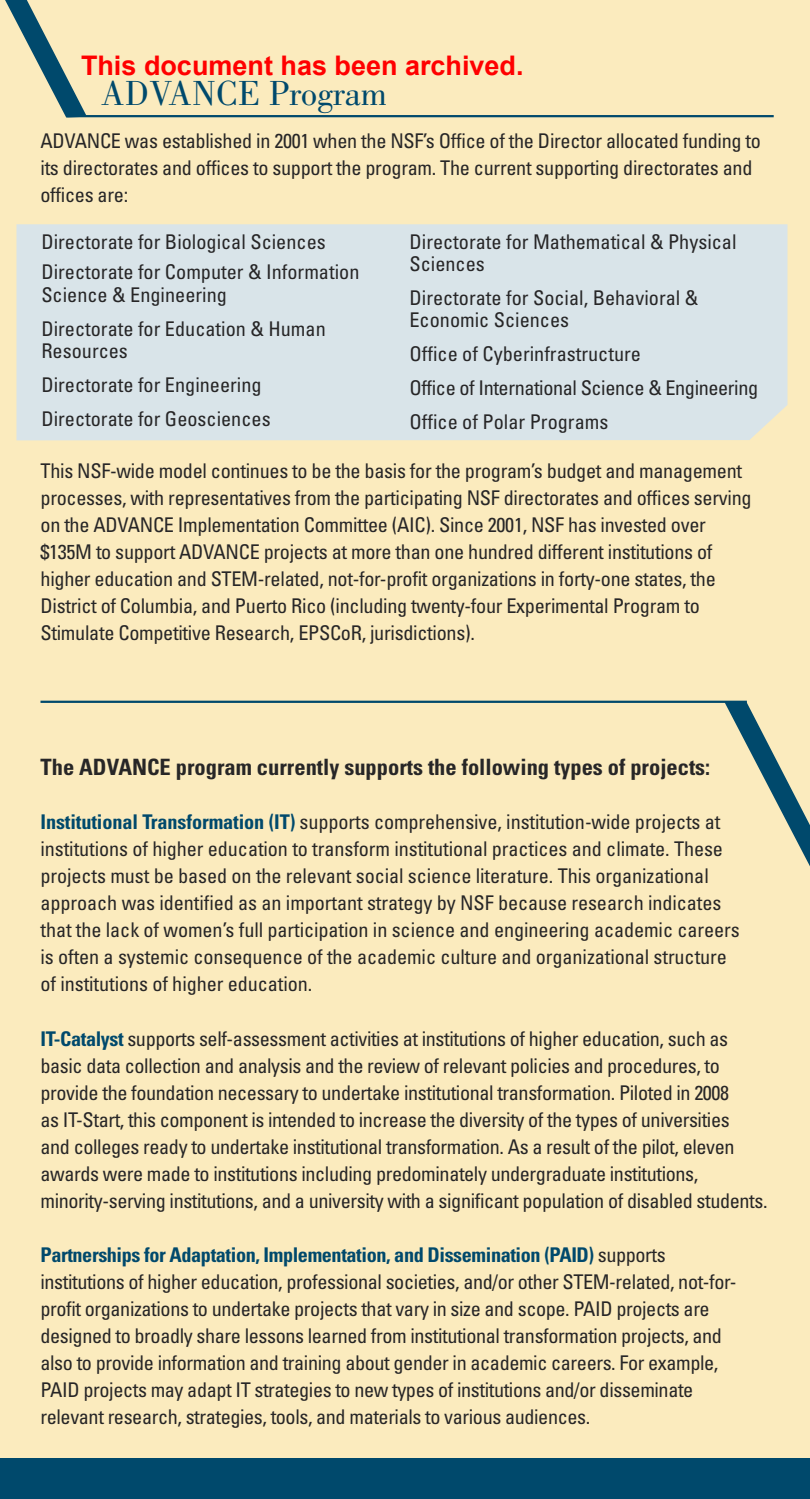
<style>
.page{position:relative;width:810px;height:1499px;background:#fff}
.page>*{position:absolute;margin:0;border:0;box-sizing:border-box;transform-origin:0 0}
.t1{font:36px "Bodoni";color:#00496c}
.t2{font:700 27px "Arial";color:#f00}
.t3{font:700 condensed 22.5px "Univers";color:#272627}
.t4{font:condensed 20.25px/27px "Univers";letter-spacing:-.015em;color:#272627}
.s1{font-weight:700;color:#00496c}
</style>
<div class="page">
<div style="left:0;top:0;width:810px;height:1498px;background:#fbebbe"></div>
<hr style="left:67px;top:115px;width:707px;height:2px;background:#00496c">
<svg style="left:5px;top:0;width:82px;height:118px"></svg>
<div style="left:0;top:1458px;width:810px;height:40px;background:#00496c"></div>
<hr style="left:40px;top:700px;width:707px;height:3px;background:#00496c">
<svg style="left:724px;top:702px;width:86px;height:164px"></svg>
<div style="left:16px;top:224px;width:772px;height:216px;background:#d9e4e9"></div>
<h2 class="t2" style="left:81px;top:47px;width:444px">This document has been archived.</h2>
<h2 class="t1" style="left:101px;top:80px;width:287px">ADVANCE Program</h2>
<p class="t4" style="left:40px;top:129px;width:722px">ADVANCE was established in 2001 when the NSF’s Office of the Director allocated funding to its directorates and offices to support the program. The current supporting directorates and offices are:</p>
<p class="t4" style="left:41px;top:229px;width:286px">Directorate for Biological Sciences</p>
<p class="t4" style="left:410px;top:232px;width:329px;line-height:22.5px">Directorate for Mathematical &amp; Physical<br>Sciences</p>
<p class="t4" style="left:41px;top:262px;width:320px;line-height:22.5px">Directorate for Computer &amp; Information<br>Science &amp; Engineering</p>
<p class="t4" style="left:410px;top:288px;width:290px;line-height:22.5px">Directorate for Social, Behavioral &amp;<br>Economic Sciences</p>
<p class="t4" style="left:41px;top:319px;width:286px;line-height:22.5px">Directorate for Education &amp; Human<br>Resources</p>
<p class="t4" style="left:410px;top:342px;width:233px">Office of Cyberinfrastructure</p>
<p class="t4" style="left:41px;top:373px;width:222px">Directorate for Engineering</p>
<p class="t4" style="left:410px;top:376px;width:350px">Office of International Science &amp; Engineering</p>
<p class="t4" style="left:41px;top:407px;width:231px">Directorate for Geosciences</p>
<p class="t4" style="left:410px;top:410px;width:200px">Office of Polar Programs</p>
<p class="t4" style="left:41px;top:459px;width:713px">This NSF-wide model continues to be the basis for the program’s budget and management processes, with representatives from the participating NSF directorates and offices serving on the ADVANCE Implementation Committee (AIC). Since 2001, NSF has invested over $135M to support ADVANCE projects at more than one hundred different institutions of higher education and STEM-related, not-for-profit organizations in forty-one states, the District of Columbia, and Puerto Rico (including twenty-four Experimental Program to Stimulate Competitive Research, EPSCoR, jurisdictions).</p>
<h5 class="t3" style="left:40px;top:759px;width:671px">The ADVANCE program currently supports the following types of projects:</h5>
<p class="t4" style="left:40px;top:810px;width:701px"><span class="s1">Institutional Transformation (IT)</span> supports comprehensive, institution-wide projects at institutions of higher education to transform institutional practices and climate. These projects must be based on the relevant social science literature. This organizational approach was identified as an important strategy by NSF because research indicates that the lack of women’s full participation in science and engineering academic careers is often a systemic consequence of the academic culture and organizational structure of institutions of higher education.</p>
<p class="t4" style="left:40px;top:1026px;width:729px"><span class="s1">IT-Catalyst</span> supports self-assessment activities at institutions of higher education, such as basic data collection and analysis and the review of relevant policies and procedures, to provide the foundation necessary to undertake institutional transformation. Piloted in 2008<br>as IT-Start, this component is intended to increase the diversity of the types of universities<br>and colleges ready to undertake institutional transformation. As a result of the pilot, eleven awards were made to institutions including predominately undergraduate institutions, minority-serving institutions, and a university with a significant population of disabled students.</p>
<p class="t4" style="left:40px;top:1242px;width:698px"><span class="s1">Partnerships for Adaptation, Implementation, and Dissemination (PAID)</span> supports institutions of higher education, professional societies, and/or other STEM-related, not-for&shy;profit organizations to undertake projects that vary in size and scope. PAID projects are designed to broadly share lessons learned from institutional transformation projects, and also to provide information and training about gender in academic careers. For example, PAID projects may adapt IT strategies to new types of institutions and/or disseminate relevant research, strategies, tools, and materials to various audiences.</p>
</div>
